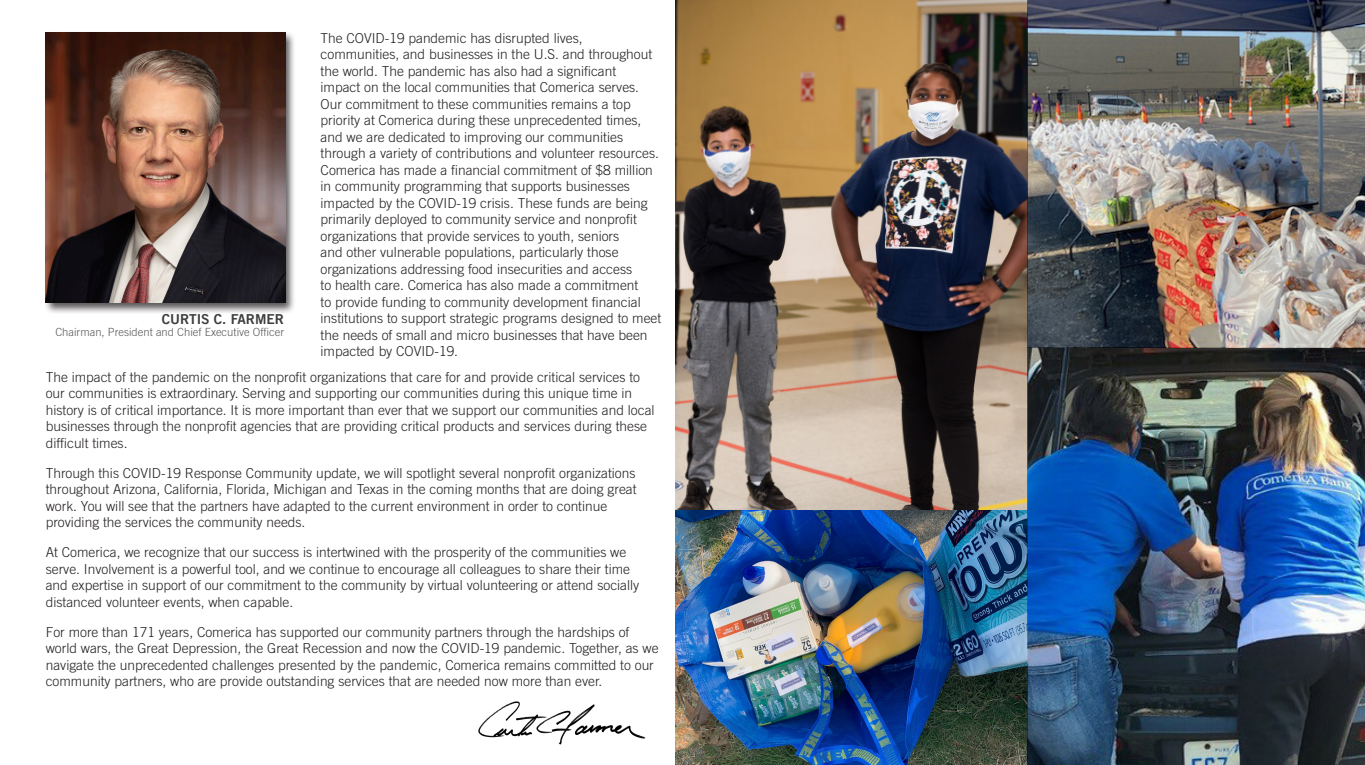
<style>
.page{position:relative;width:1365px;height:765px;background:#fff}
.page>*{position:absolute;margin:0;border:0;box-sizing:border-box;transform-origin:0 0}
.Body_Text{font:300 13.75px/16.5px "Trade Gothic LT Std";color:#231f20}
._11pt_Bold{font:13.75px "Trade Gothic LT Com Bd 2";color:#3e3e3f}
.Body_Text-2{font:300 11.25px "Trade Gothic LT Std";color:#57585a}
</style>
<div class="page">
<img style="left:675px;top:0;width:353px;height:510px">
<img style="left:1028px;top:0;width:337px;height:348px">
<img style="left:1028px;top:348px;width:337px;height:417px">
<img style="left:675px;top:510px;width:353px;height:255px">
<img style="left:478px;top:701px;width:168px;height:44px">
<div style="left:43px;top:30px;width:253px;height:284px;background:#231f20;opacity:.75"></div>
<img style="left:46px;top:33px;width:239px;height:270px">
<p class="Body_Text" style="left:321px;top:29px;width:342px">The COVID-19 pandemic has disrupted lives, communities, and businesses in the U.S. and throughout the world. The pandemic has also had a significant<br>impact on the local communities that Comerica serves.<br>Our commitment to these communities remains a top priority at Comerica during these unprecedented times, and we are dedicated to improving our communities through a variety of contributions and volunteer resources.<br>Comerica has made a financial commitment of $8 million in community programming that supports businesses impacted by the COVID-19 crisis. These funds are being primarily deployed to community service and nonprofit organizations that provide services to youth, seniors<br>and other vulnerable populations, particularly those organizations addressing food insecurities and access<br>to health care. Comerica has also made a commitment<br>to provide funding to community development financial institutions to support strategic programs designed to meet the needs of small and micro businesses that have been impacted by COVID-19.</p>
<p class="Body_Text" style="left:46px;top:369px;width:610px">The impact of the pandemic on the nonprofit organizations that care for and provide critical services to our communities is extraordinary. Serving and supporting our communities during this unique time in history is of critical importance. It is more important than ever that we support our communities and local businesses through the nonprofit agencies that are providing critical products and services during these difficult times.</p>
<p class="Body_Text" style="left:46px;top:465px;width:592px">Through this COVID-19 Response Community update, we will spotlight several nonprofit organizations throughout Arizona, California, Florida, Michigan and Texas in the coming months that are doing great work. You will see that the partners have adapted to the current environment in order to continue providing the services the community needs.</p>
<p class="Body_Text" style="left:46px;top:544px;width:595px">At Comerica, we recognize that our success is intertwined with the prosperity of the communities we serve. Involvement is a powerful tool, and we continue to encourage all colleagues to share their time and expertise in support of our commitment to the community by virtual volunteering or attend socially distanced volunteer events, when capable.</p>
<p class="Body_Text" style="left:46px;top:624px;width:614px">For more than 171 years, Comerica has supported our community partners through the hardships of world wars, the Great Depression, the Great Recession and now the COVID-19 pandemic. Together, as we navigate the unprecedented challenges presented by the pandemic, Comerica remains committed to our community partners, who are provide outstanding services that are needed now more than ever.</p>
<p class="_11pt_Bold" style="left:162px;top:311px;width:124px">CURTIS C. FARMER</p>
<p class="Body_Text-2" style="left:55px;top:326px;width:230px">Chairman, President and Chief Executive Officer</p>
</div>
